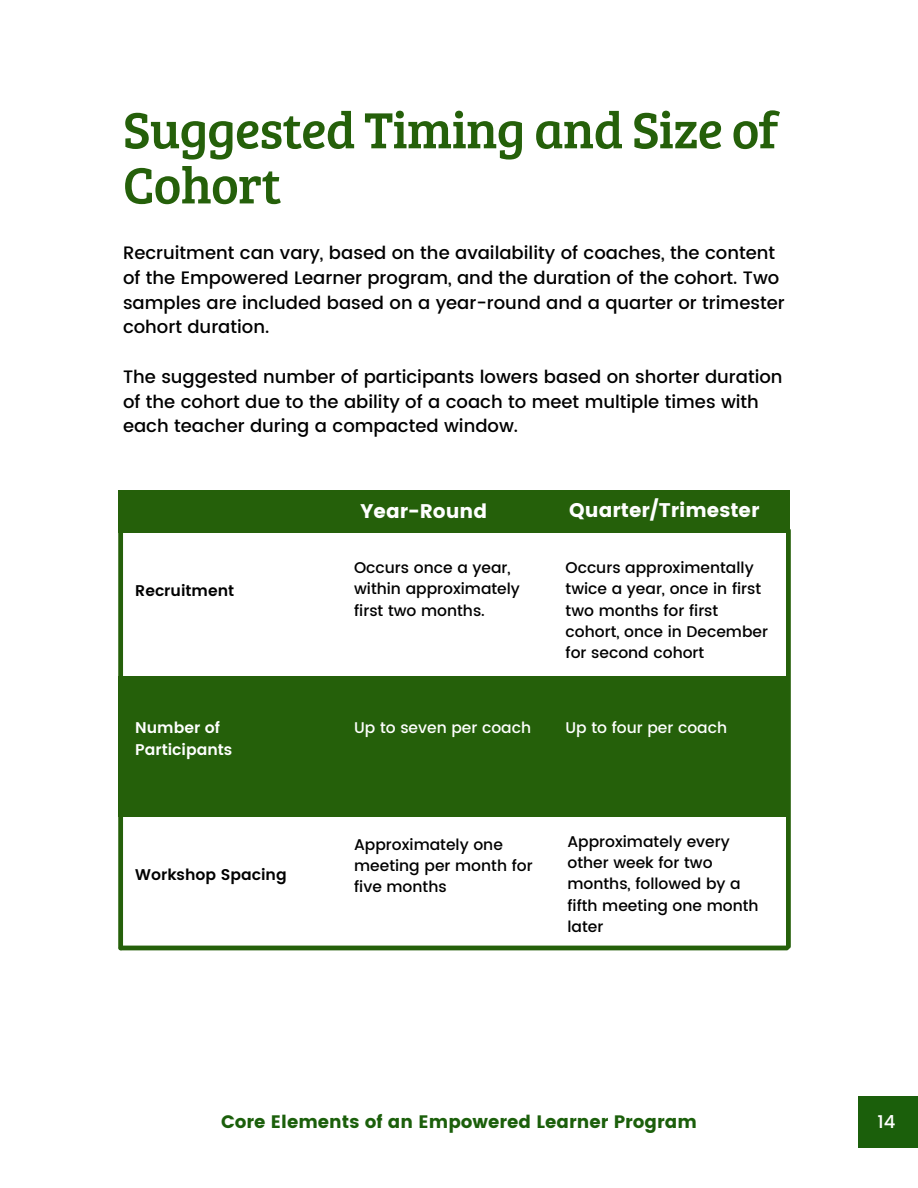
<style>
.page{position:relative;width:918px;height:1188px;background:#fff}
.page>*{position:absolute;margin:0;border:0;box-sizing:border-box;transform-origin:0 0}
.t1{font:52.5px/55.2px "Bree Serif";letter-spacing:-.015em;color:#25600a}
.t2{font:19.8px "Poppins";color:#fff}
.t3{font:500 18px/24.8px "Poppins";color:#000}
.t4{font:18px "Poppins";color:#1b5f0b}
.t5{font:500 18px "Poppins";color:#fff}
.t6{font:500 15.45px/21.3px "Poppins";color:#000}
.t7{font:500 15.45px "Poppins";color:#fff}
.t8{font:600 15.45px "Poppins";color:#000}
.t9{font:600 15.45px/21.3px "Poppins";color:#fff}
</style>
<div class="page">
<div style="left:118px;top:490px;width:672px;height:43px;background:#25600a"></div>
<div style="left:118px;top:676px;width:670px;height:141px;background:#25600a"></div>
<div style="left:118px;top:527px;width:5px;height:421px;background:#25600a"></div>
<div style="left:786px;top:530px;width:5px;height:417px;background:#25600a"></div>
<hr style="left:121px;top:946px;width:666px;height:4px;background:#25600a">
<div style="left:858px;top:1096px;width:60px;height:52px;background:#1b5f0b"></div>
<h1 class="t1" style="left:123px;top:100px;width:656px">Suggested Timing and Size of<br>Cohort</h1>
<p class="t3" style="left:123px;top:241px;width:663px">Recruitment can vary, based on the availability of coaches, the content of the Empowered Learner program, and the duration of the cohort. Two samples are included based on a year-round and a quarter or trimester cohort duration.</p>
<p class="t3" style="left:123px;top:364px;width:661px">The suggested number of participants lowers based on shorter duration of the cohort due to the ability of a coach to meet multiple times with each teacher during a compacted window.</p>
<p class="t8" style="left:135px;top:582px;width:100px">Recruitment</p>
<p class="t9" style="left:135px;top:717px;width:99px">Number of<br>Participants</p>
<p class="t8" style="left:135px;top:866px;width:153px">Workshop Spacing</p>
<p class="t2" style="left:360px;top:499px;width:129px">Year-Round</p>
<p class="t2" style="left:569px;top:499px;width:192px">Quarter/Trimester</p>
<p class="t6" style="left:354px;top:557px;width:167px">Occurs once a year, within approximately first two months.</p>
<p class="t6" style="left:566px;top:557px;width:204px">Occurs approximentally twice a year, once in first two months for first cohort, once in December for second cohort</p>
<p class="t7" style="left:354px;top:719px;width:178px">Up to seven per coach</p>
<p class="t7" style="left:566px;top:718px;width:163px">Up to four per coach</p>
<p class="t6" style="left:354px;top:834px;width:180px">Approximately one meeting per month for five months</p>
<p class="t6" style="left:567px;top:831px;width:193px">Approximately every other week for two months, followed by a fifth meeting one month later</p>
<p class="t4" style="left:221px;top:1111px;width:477px">Core Elements of an Empowered Learner Program</p>
<p class="t5" style="left:877px;top:1111px;width:19px">14</p>
</div>
